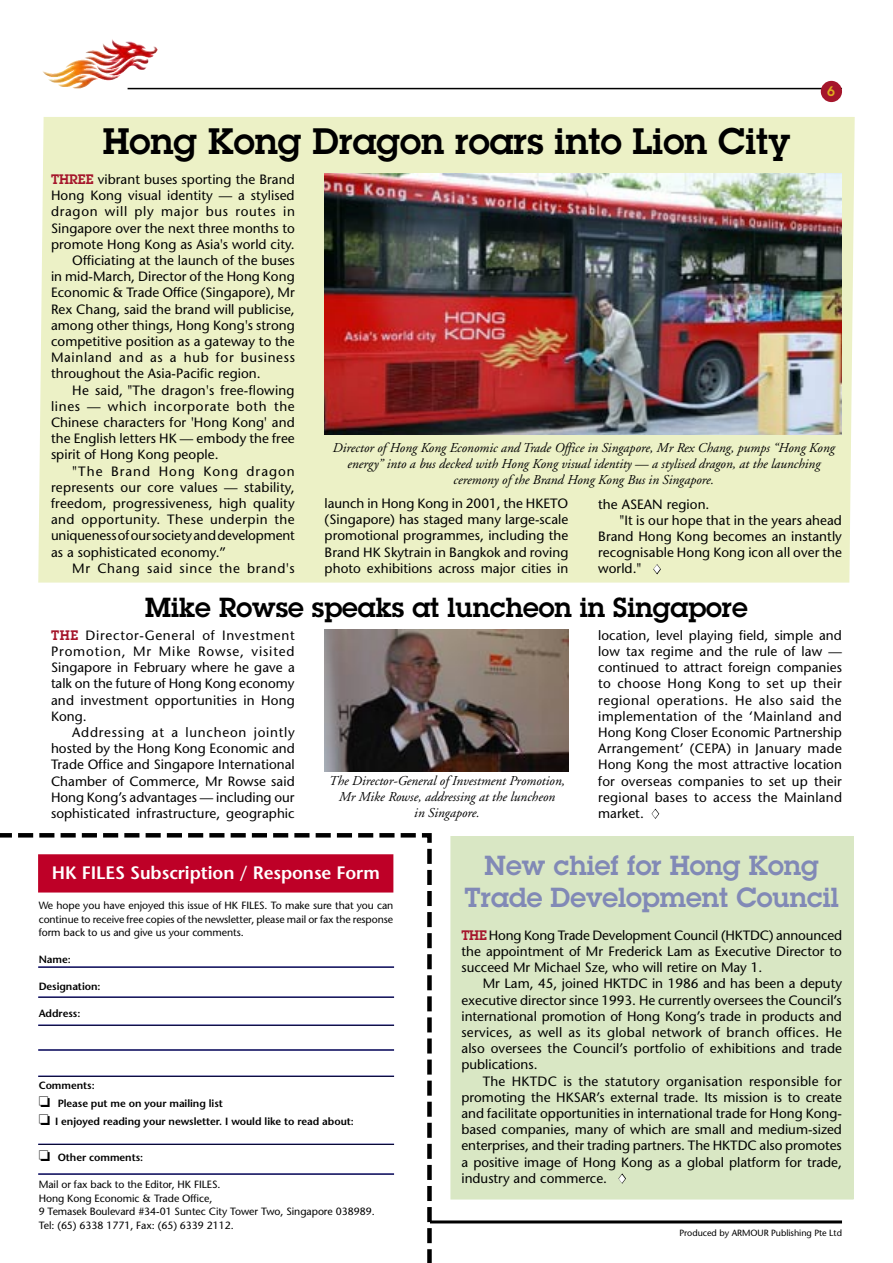
<style>
.page{position:relative;width:893px;height:1263px;background:#fff}
.page>*{position:absolute;margin:0;border:0;box-sizing:border-box;transform-origin:0 0}
.Headline{font:600 36px "Lubalin Graph";color:#000}
.Headline-2{font:600 27px/32.4px "Lubalin Graph";color:#8189b6;text-align:center}
.t1{font:600 27px "Lubalin Graph";color:#000}
.Body_text{font:600 18px "Stone Sans";letter-spacing:-.005em;color:#fff}
.Body_text-2{font:13.5px/16.2px "Stone Sans";letter-spacing:.005em;color:#000;text-align:justify}
.t2{font:italic 13.5px/16.2px "Adobe Garamond";color:#000;text-align:center}
.Body_text-3{font:13.5px "Stone Sans";letter-spacing:.05em;color:#000}
.Body_text-4{font:600 13.5px "Lubalin Graph";color:#e0ad20}
.Body_text-5{font:10.5px/13.5px "Stone Sans";letter-spacing:-.005em;color:#000;text-align:justify}
.Body_text-6{font:600 10.5px "Stone Sans";letter-spacing:-.005em;color:#000}
.Body_text-7{font:9px "Stone Sans";letter-spacing:-.005em;color:#000}
.s1{font-family:"Lubalin Graph";font-weight:600;color:#a5162b}
.s2{color:#fff}
</style>
<div class="page">
<hr style="left:51px;top:1220px;width:791px;height:3px;background:#000">
<hr style="left:128px;top:88px;width:714px;height:1px;background:#000">
<img style="left:112px;top:39px;width:45px;height:17px">
<div style="left:451px;top:836px;width:402px;height:363px;background:#d9e7c4"></div>
<svg style="left:0;top:833px;width:434px;height:430px"></svg>
<div style="left:39px;top:855px;width:354px;height:37px;background:#be0027"></div>
<div style="left:38px;top:854px;width:355px;height:38px;border:2px solid #be0027"></div>
<div style="left:821px;top:82px;width:20px;height:19px;background:#a5162b;border-radius:50%"></div>
<div style="left:821px;top:81px;width:21px;height:21px;border:2px solid #a5162b;border-radius:50%"></div>
<img style="left:325px;top:629px;width:243px;height:142px">
<hr style="left:38px;top:967px;width:356px;height:1px;background:#000">
<hr style="left:38px;top:997px;width:356px;height:1px;background:#000">
<hr style="left:38px;top:1025px;width:356px;height:1px;background:#000">
<hr style="left:38px;top:1049px;width:356px;height:1px;background:#000">
<hr style="left:38px;top:1144px;width:356px;height:1px;background:#000">
<hr style="left:38px;top:1174px;width:356px;height:1px;background:#000">
<hr style="left:38px;top:1076px;width:356px;height:1px;background:#000">
<div style="left:38px;top:117px;width:817px;height:466px;background:#ecf1c6"></div>
<svg style="left:618px;top:1173px;width:8px;height:11px"></svg>
<img style="left:325px;top:173px;width:517px;height:262px">
<svg style="left:653px;top:564px;width:8px;height:11px"></svg>
<svg style="left:651px;top:808px;width:9px;height:11px"></svg>
<p class="Body_text-4" style="left:827px;top:82px;width:9px">6</p>
<p class="Headline" style="left:103px;top:117px;width:689px">Hong Kong Dragon roars into Lion City</p>
<p class="Body_text-2" style="left:51px;top:171px;width:245px"><span class="s1">THREE</span> vibrant buses sporting the Brand Hong Kong visual identity — a stylised dragon will ply major bus routes in Singapore over the next three months to promote Hong Kong as Asia's world city.</p>
<p class="Body_text-2" style="left:51px;top:252px;width:245px;text-indent:21px">Officiating at the launch of the buses in mid-March, Director of the Hong Kong Economic &amp; Trade Office (Singapore), Mr Rex Chang, said the brand will publicise, among other things, Hong Kong's strong competitive position as a gateway to the Mainland and as a hub for business throughout the Asia-Pacific region.</p>
<p class="Body_text-2" style="left:51px;top:382px;width:245px;text-indent:21px">He said, "The dragon's free-flowing lines — which incorporate both the Chinese characters for 'Hong Kong' and the English letters HK — embody the free spirit of Hong Kong people.</p>
<p class="Body_text-2" style="left:51px;top:463px;width:245px;text-indent:21px">"The Brand Hong Kong dragon represents our core values — stability, freedom, progressiveness, high quality and opportunity. These underpin the uniqueness of our society and development as a sophisticated economy.”</p>
<p class="Body_text-3" style="left:72px;top:560px;width:224px">Mr Chang said since the brand's</p>
<p class="t2" style="left:332px;top:440px;width:504px">Director of Hong Kong Economic and Trade Office in Singapore, Mr Rex Chang, pumps “Hong Kong energy” into a bus decked with Hong Kong visual identity — a stylised dragon, at the launching ceremony of the Brand Hong Kong Bus in Singapore.</p>
<p class="Body_text-2" style="left:325px;top:495px;width:245px">launch in Hong Kong in 2001, the HKETO (Singapore) has staged many large-scale promotional programmes, including the Brand HK Skytrain in Bangkok and roving photo exhibitions across major cities in</p>
<p class="Body_text-2" style="left:598px;top:496px;width:113px">the ASEAN region.</p>
<p class="Body_text-2" style="left:598px;top:512px;width:245px;text-indent:21px">"It is our hope that in the years ahead Brand Hong Kong becomes an instantly recognisable Hong Kong icon all over the world." <span class="s2">◆</span></p>
<p class="t1" style="left:145px;top:589px;width:604px">Mike Rowse speaks at luncheon in Singapore</p>
<p class="Body_text-2" style="left:51px;top:627px;width:245px"><span class="s1">THE</span> Director-General of Investment Promotion, Mr Mike Rowse, visited Singapore in February where he gave a talk on the future of Hong Kong economy and investment opportunities in Hong Kong.</p>
<p class="Body_text-2" style="left:51px;top:724px;width:245px;text-indent:21px">Addressing at a luncheon jointly hosted by the Hong Kong Economic and Trade Office and Singapore International Chamber of Commerce, Mr Rowse said Hong Kong’s advantages — including our sophisticated infrastructure, geographic</p>
<p class="Body_text-2" style="left:598px;top:627px;width:245px">location, level playing field, simple and low tax regime and the rule of law — continued to attract foreign companies to choose Hong Kong to set up their regional operations. He also said the implementation of the ‘Mainland and Hong Kong Closer Economic Partnership Arrangement’ (CEPA) in January made Hong Kong the most attractive location for overseas companies to set up their regional bases to access the Mainland market. <span class="s2">◆</span></p>
<p class="t2" style="left:328px;top:773px;width:237px">The Director-General of Investment Promotion,<br>Mr Mike Rowse, addressing at the luncheon</p>
<p class="t2" style="left:414px;top:805px;width:67px">in Singapore.</p>
<p class="Body_text" style="left:52px;top:862px;width:329px">HK FILES Subscription / Response Form</p>
<p class="Body_text-5" style="left:39px;top:899px;width:356px">We hope you have enjoyed this issue of HK FILES. To make sure that you can continue to receive free copies of the newsletter, please mail or fax the response form back to us and give us your comments.</p>
<p class="Body_text-6" style="left:39px;top:953px;width:34px">Name:</p>
<p class="Body_text-6" style="left:39px;top:980px;width:63px">Designation:</p>
<p class="Body_text-6" style="left:39px;top:1007px;width:43px">Address:</p>
<p class="Body_text-6" style="left:39px;top:1079px;width:57px">Comments:</p>
<p class="Body_text-6" style="left:39px;top:1097px;width:186px">❏ Please put me on your mailing list</p>
<p class="Body_text-6" style="left:39px;top:1115px;width:317px">❏ I enjoyed reading your newsletter. I would like to read about:</p>
<p class="Body_text-6" style="left:39px;top:1151px;width:106px">❏ Other comments:</p>
<p class="Body_text-5" style="left:39px;top:1178px;width:183px">Mail or fax back to the Editor, HK FILES.</p>
<p class="Body_text-5" style="left:39px;top:1191px;width:175px">Hong Kong Economic &amp; Trade Office,</p>
<p class="Body_text-5" style="left:39px;top:1205px;width:337px">9 Temasek Boulevard #34-01 Suntec City Tower Two, Singapore 038989.</p>
<p class="Body_text-5" style="left:39px;top:1218px;width:197px">Tel: (65) 6338 1771, Fax: (65) 6339 2112.</p>
<p class="Headline-2" style="left:464px;top:849px;width:376px">New chief for Hong Kong<br>Trade Development Council</p>
<p class="Body_text-2" style="left:461px;top:927px;width:382px"><span class="s1">THE</span> Hong Kong Trade Development Council (HKTDC) announced the appointment of Mr Frederick Lam as Executive Director to succeed Mr Michael Sze, who will retire on May 1.</p>
<p class="Body_text-2" style="left:461px;top:975px;width:382px;text-indent:21px">Mr Lam, 45, joined HKTDC in 1986 and has been a deputy executive director since 1993. He currently oversees the Council’s international promotion of Hong Kong’s trade in products and services, as well as its global network of branch offices. He also oversees the Council’s portfolio of exhibitions and trade publications.</p>
<p class="Body_text-2" style="left:461px;top:1072px;width:382px;text-indent:21px">The HKTDC is the statutory organisation responsible for promoting the HKSAR’s external trade. Its mission is to create and facilitate opportunities in international trade for Hong Kong&shy;based companies, many of which are small and medium-sized enterprises, and their trading partners. The HKTDC also promotes a positive image of Hong Kong as a global platform for trade, industry and commerce. <span class="s2">◆</span></p>
<p class="Body_text-7" style="left:679px;top:1227px;width:164px">Produced by ARMOUR Publishing Pte Ltd</p>
</div>
